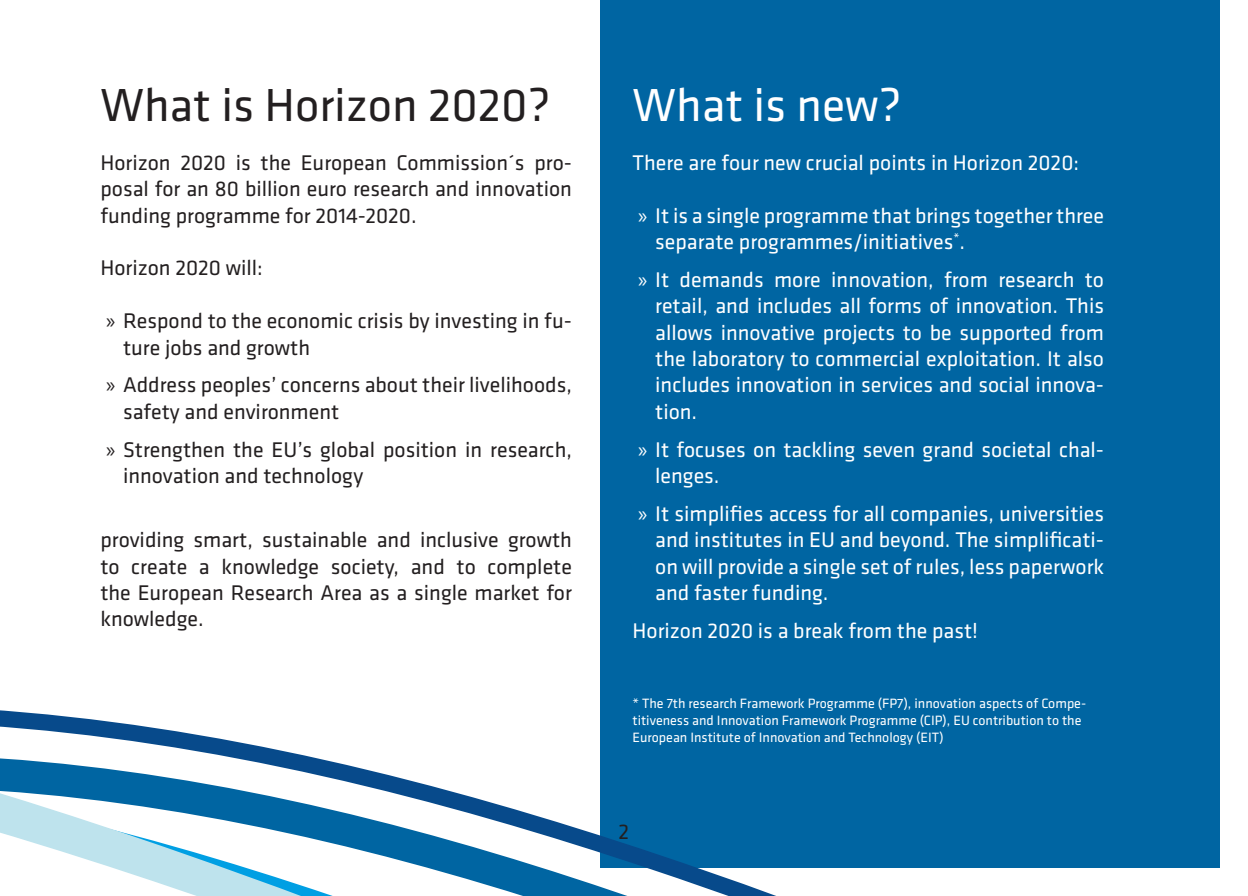
<style>
.page{position:relative;width:1248px;height:896px;background:#fff}
.page>*{position:absolute;margin:0;border:0;box-sizing:border-box;transform-origin:0 0}
.overskrift{font:48px "Klavika";color:#231f20}
.t1{font:48px "Klavika";color:#fff}
.tekst{font:22px/26.4px "Klavika";color:#fff}
.tekst-2{font:22px/26.4px "Klavika";color:#231f20}
.tekst-3{font:14px/16.8px "Klavika";color:#fff}
.s1{font-family:"Myriad Pro"}
</style>
<div class="page">
<div style="left:600px;top:0;width:619px;height:867px;background:#0065a2"></div>
<svg style="left:0;top:687px;width:1220px;height:209px;fill:#0065a2"></svg>
<p class="overskrift" style="left:100px;top:74px;width:451px">What is Horizon 2020?</p>
<p class="tekst-2" style="left:100px;top:149px;width:473px;text-align:justify">Horizon 2020 is the European Commission´s pro&shy;posal for an 80 billion euro research and innovation funding programme for 2014-2020.</p>
<p class="tekst-2" style="left:100px;top:254px;width:164px">Horizon 2020 will:</p>
<p class="tekst-2" style="left:123px;top:307px;width:450px;text-indent:-17px"><span class="s1">»</span> Respond to the economic crisis by investing in fu&shy;ture jobs and growth</p>
<p class="tekst-2" style="left:123px;top:371px;width:450px;text-indent:-17px"><span class="s1">»</span> Address peoples’ concerns about their livelihoods, safety and environment</p>
<p class="tekst-2" style="left:123px;top:435px;width:450px;text-indent:-17px"><span class="s1">»</span> Strengthen the EU’s global position in research, innovation and technology</p>
<p class="tekst-2" style="left:100px;top:526px;width:473px;text-align:justify">providing smart, sustainable and inclusive growth to create a knowledge society, and to complete the European Research Area as a single market for knowledge.</p>
<p class="t1" style="left:632px;top:74px;width:270px">What is new?</p>
<p class="tekst" style="left:632px;top:149px;width:448px">There are four new crucial points in Horizon 2020:</p>
<p class="tekst" style="left:655px;top:201px;width:450px;text-indent:-17px"><span class="s1">»</span> It is a single programme that brings together three separate programmes/initiatives<sup>*</sup>.</p>
<p class="tekst" style="left:655px;top:266px;width:450px;text-align:justify;text-indent:-17px"><span class="s1">»</span> It demands more innovation, from research to retail, and includes all forms of innovation. This allows innovative projects to be supported from the laboratory to commercial exploitation. It also includes innovation in services and social innova&shy;tion.</p>
<p class="tekst" style="left:655px;top:435px;width:450px;text-indent:-17px"><span class="s1">»</span> It focuses on tackling seven grand societal chal&shy;lenges.</p>
<p class="tekst" style="left:655px;top:499px;width:450px;text-align:justify;text-indent:-17px"><span class="s1">»</span> It simplifies access for all companies, universities and institutes in EU and beyond. The simplificati&shy;on will provide a single set of rules, less paperwork and faster funding.</p>
<p class="tekst" style="left:632px;top:616px;width:347px">Horizon 2020 is a break from the past!</p>
<p class="tekst-3" style="left:632px;top:695px;width:455px">* The 7th research Framework Programme (FP7), innovation aspects of Compe&shy;titiveness and Innovation Framework Programme (CIP), EU contribution to the<br>European Institute of Innovation and Technology (EIT)</p>
<p class="tekst-2" style="left:618px;top:817px;width:12px">2</p>
</div>
